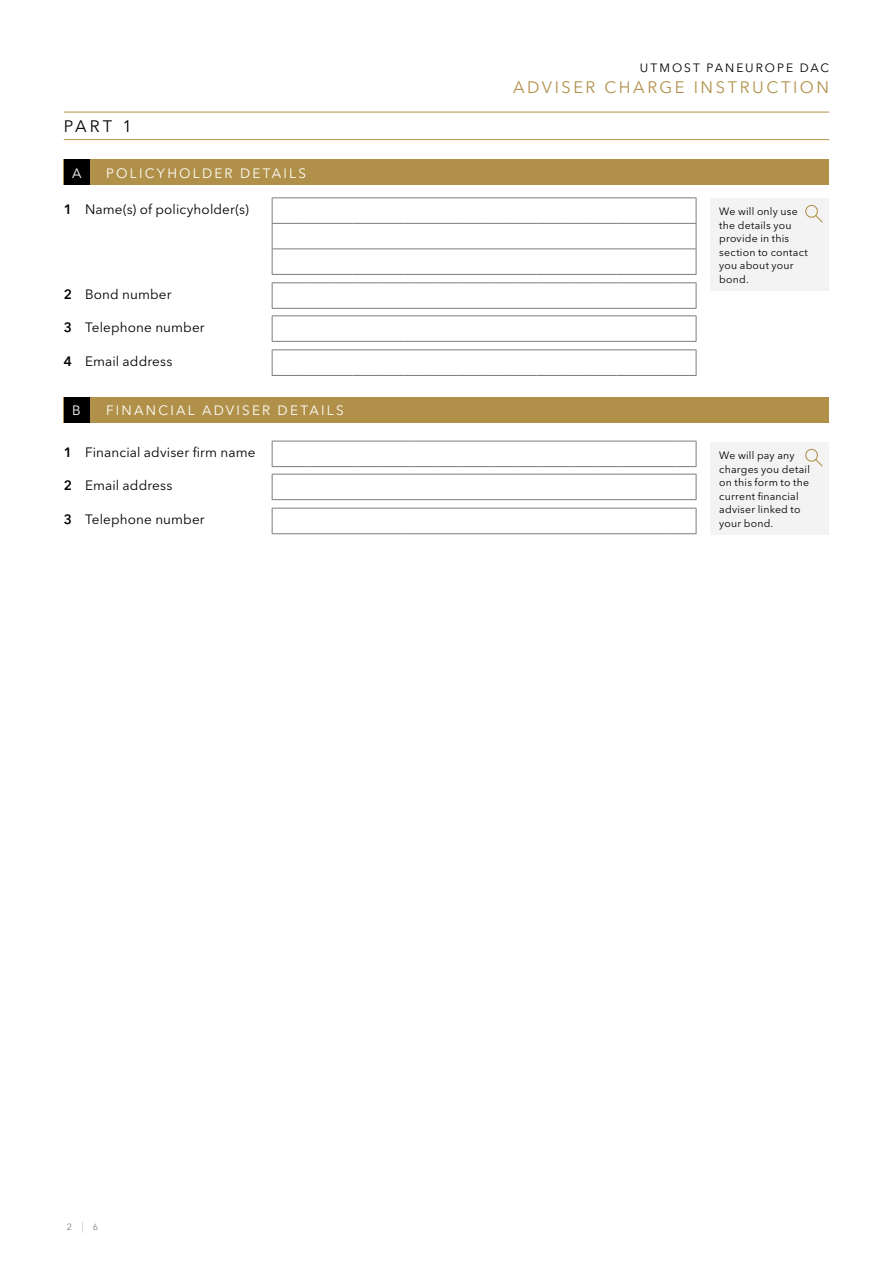
<style>
.page{position:relative;width:893px;height:1263px;background:#fff}
.page>*{position:absolute;margin:0;border:0;box-sizing:border-box;transform-origin:0 0}
.t1{font:16.5px "Avenir Next LT Pro";letter-spacing:.15em;color:#b19149}
.t2{font:16.5px "Avenir Next LT Pro";color:#000}
.t3{font:13.5px "Avenir Next LT Pro";letter-spacing:.01em;color:#000}
.t4{font:13.5px "Avenir Next LT Pro";letter-spacing:.165em;color:#fff}
.t5{font:12px "Avenir Next LT Pro";letter-spacing:.155em;color:#000}
.t6{font:10.5px/13.5px "Avenir Next LT Pro";letter-spacing:.015em;color:#000}
.t7{font:9px "Avenir Next LT Pro";color:#7b7c7e}
.s1{font-weight:600}
.s2{font-weight:200;font-size:11.25px}
</style>
<div class="page">
<svg style="left:272px;top:508px;width:425px;height:26px"></svg>
<svg style="left:272px;top:474px;width:425px;height:26px"></svg>
<hr style="left:272px;top:441px;width:33px;height:1px;background:#7b7c7e">
<svg style="left:272px;top:441px;width:1px;height:25px"></svg>
<hr style="left:272px;top:466px;width:33px;height:1px;background:#7b7c7e">
<svg style="left:305px;top:441px;width:392px;height:26px"></svg>
<div style="left:711px;top:443px;width:118px;height:92px;background:#f3f3f4"></div>
<svg style="left:805px;top:448px;width:18px;height:19px"></svg>
<hr style="left:64px;top:112px;width:765px;height:1px;background:#b19149">
<hr style="left:64px;top:139px;width:765px;height:1px;background:#b19149">
<svg style="left:272px;top:315px;width:425px;height:27px"></svg>
<svg style="left:272px;top:349px;width:425px;height:27px"></svg>
<hr style="left:272px;top:282px;width:33px;height:1px;background:#7b7c7e">
<svg style="left:272px;top:283px;width:1px;height:25px"></svg>
<hr style="left:272px;top:308px;width:33px;height:1px;background:#7b7c7e">
<svg style="left:305px;top:282px;width:392px;height:27px"></svg>
<svg style="left:272px;top:197px;width:425px;height:78px"></svg>
<div style="left:711px;top:199px;width:118px;height:92px;background:#f3f3f4"></div>
<svg style="left:805px;top:204px;width:18px;height:19px"></svg>
<div style="left:64px;top:160px;width:765px;height:25px;background:#b19149"></div>
<div style="left:64px;top:160px;width:25px;height:25px;background:#000"></div>
<div style="left:64px;top:397px;width:765px;height:26px;background:#b19149"></div>
<div style="left:64px;top:397px;width:25px;height:26px;background:#000"></div>
<h1 class="t2" style="left:64px;top:116px;width:38px">PART</h1>
<h1 class="t2" style="left:122px;top:116px;width:11px">1</h1>
<p class="t4" style="left:72px;top:165px;width:11px">A</p>
<p class="t4" style="left:106px;top:165px;width:107px">POLIC YHO LDER</p>
<p class="t4" style="left:240px;top:165px;width:11px">DET</p>
<p class="t4" style="left:272px;top:165px;width:34px">AI LS</p>
<p class="t5" style="left:640px;top:61px;width:43px">UT MOST</p>
<p class="t5" style="left:706px;top:61px;width:30px">PANEURO</p>
<p class="t5" style="left:777px;top:61px;width:52px">PE DAC</p>
<h1 class="t1" style="left:513px;top:77px;width:318px">Adviser cha rge instruction</h1>
<p class="t3" style="left:64px;top:201px;width:187px"><span class="s1">1</span> Name(s) of policyholder(s)</p>
<p class="t6" style="left:719px;top:205px;width:90px">We will only use the details you provide in this section to contact you about your bond.</p>
<p class="t3" style="left:64px;top:286px;width:109px"><span class="s1">2</span> Bond number</p>
<p class="t3" style="left:64px;top:319px;width:143px"><span class="s1">3</span> Telephone number</p>
<p class="t3" style="left:64px;top:353px;width:110px"><span class="s1">4</span> Email address</p>
<p class="t4" style="left:72px;top:403px;width:10px">B</p>
<p class="t4" style="left:106px;top:403px;width:80px">Fina ncial</p>
<p class="t4" style="left:202px;top:403px;width:143px">a dviser deta il s</p>
<p class="t3" style="left:64px;top:445px;width:193px"><span class="s1">1</span> Financial adviser firm name</p>
<p class="t6" style="left:719px;top:449px;width:92px">We will pay any charges you detail on this form to the current financial adviser linked to your bond.</p>
<p class="t3" style="left:64px;top:478px;width:110px"><span class="s1">2</span> Email address</p>
<p class="t3" style="left:64px;top:512px;width:143px"><span class="s1">3</span> Telephone number</p>
<p class="t7" style="left:67px;top:1222px;width:33px">2<span class="s2">|</span>6</p>
</div>
